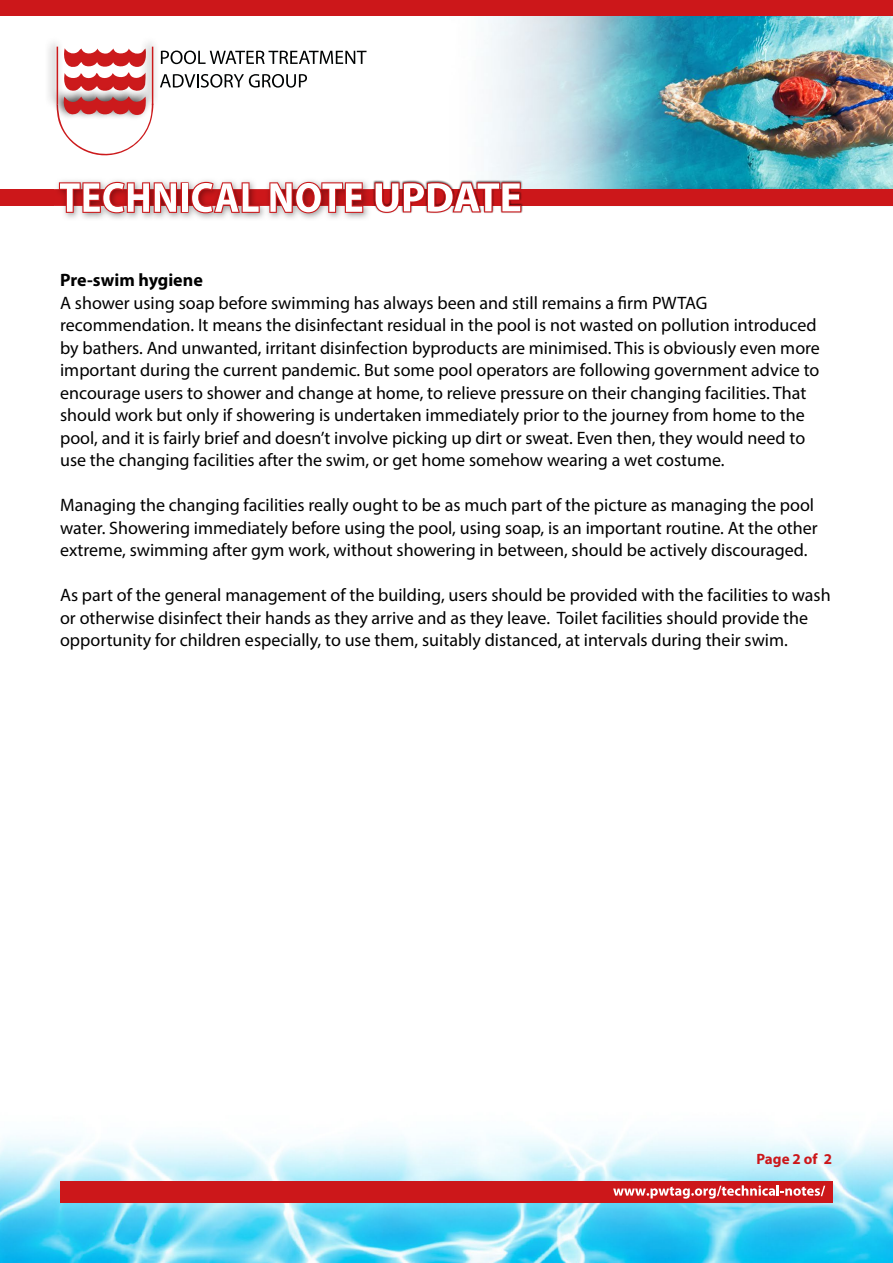
<style>
.page{position:relative;width:893px;height:1263px;background:#fff}
.page>*{position:absolute;margin:0;border:0;box-sizing:border-box;transform-origin:0 0}
.t1{font:18px/22.5px "Myriad Pro";color:#000}
.t2{font:700 18px "Myriad Pro";color:#000}
.t3{font:700 15px "Myriad Pro";color:#cc171a}
</style>
<div class="page">
<img style="left:280px;top:16px;width:613px;height:173px">
<div style="left:44px;top:36px;width:115px;height:85px;background:#000;opacity:.75"></div>
<svg style="left:57px;top:47px;width:96px;height:108px"></svg>
<svg style="left:161px;top:51px;width:205px;height:13px"></svg>
<svg style="left:160px;top:74px;width:147px;height:14px"></svg>
<img style="left:0;top:1132px;width:893px;height:131px">
<div style="left:0;top:189px;width:893px;height:17px;background:#cc171a"></div>
<div style="left:60px;top:1181px;width:773px;height:22px;background:#cc171a"></div>
<img style="left:57px;top:185px;width:312px;height:34px">
<img style="left:364px;top:177px;width:7px;height:12px">
<img style="left:54px;top:189px;width:317px;height:17px">
<svg style="left:58px;top:169px;width:306px;height:46px"></svg>
<div style="left:0;top:0;width:893px;height:16px;background:#cc171a"></div>
<svg style="left:613px;top:1185px;width:212px;height:13px"></svg>
<div style="left:373px;top:179px;width:150px;height:35px;background:#000;opacity:.75"></div>
<svg style="left:373px;top:181px;width:149px;height:33px"></svg>
<p class="t2" style="left:60px;top:269px;width:144px">Pre-swim hygiene</p>
<p class="t1" style="left:60px;top:291px;width:761px">A shower using soap before swimming has always been and still remains a firm PWTAG recommendation. It means the disinfectant residual in the pool is not wasted on pollution introduced by bathers. And unwanted, irritant disinfection byproducts are minimised. This is obviously even more important during the current pandemic. But some pool operators are following government advice to encourage users to shower and change at home, to relieve pressure on their changing facilities. That should work but only if showering is undertaken immediately prior to the journey from home to the pool, and it is fairly brief and doesn’t involve picking up dirt or sweat. Even then, they would need to use the changing facilities after the swim, or get home somehow wearing a wet costume.</p>
<p class="t1" style="left:60px;top:494px;width:759px">Managing the changing facilities really ought to be as much part of the picture as managing the pool water. Showering immediately before using the pool, using soap, is an important routine. At the other extreme, swimming after gym work, without showering in between, should be actively discouraged.</p>
<p class="t1" style="left:60px;top:584px;width:772px">As part of the general management of the building, users should be provided with the facilities to wash or otherwise disinfect their hands as they arrive and as they leave. Toilet facilities should provide the opportunity for children especially, to use them, suitably distanced, at intervals during their swim.</p>
<p class="t3" style="left:756px;top:1149px;width:77px">Page 2 of 2</p>
</div>
